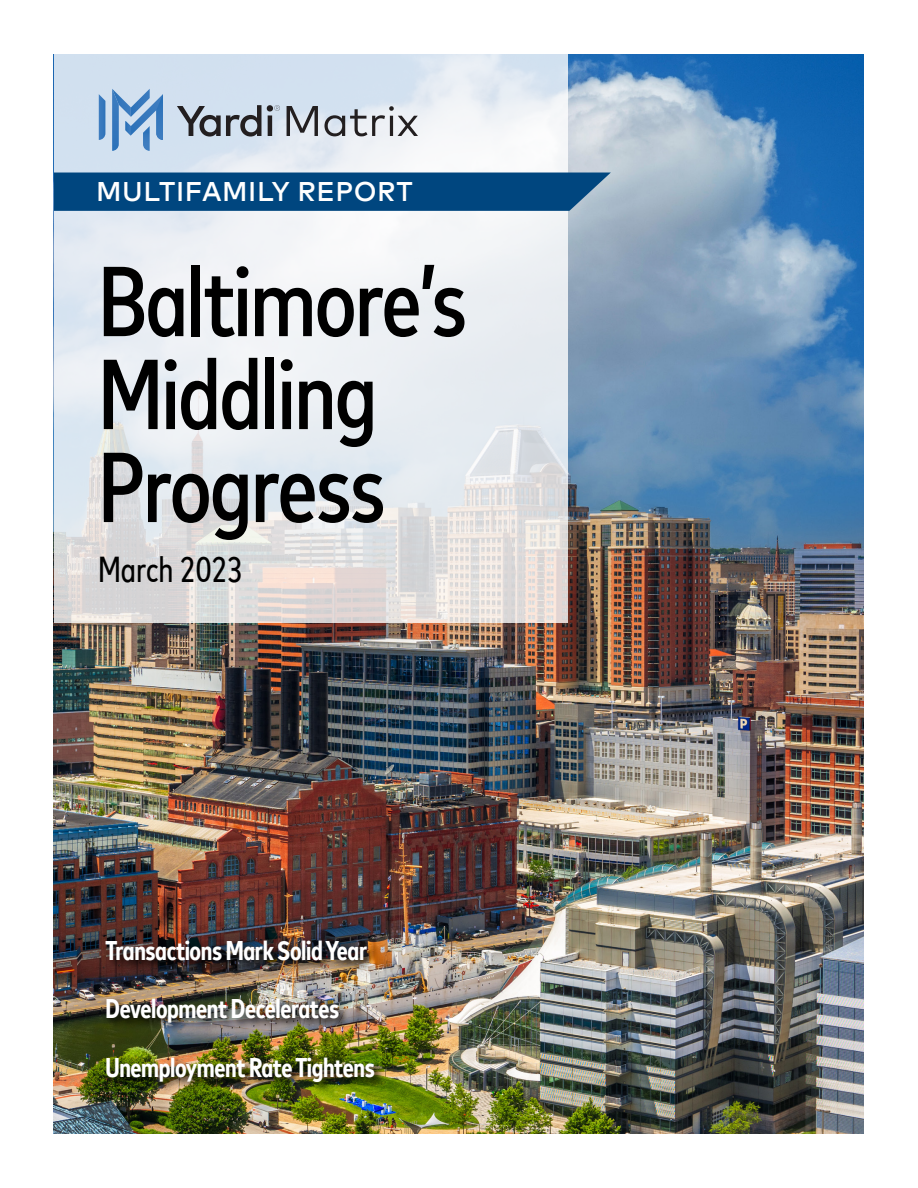
<style>
.page{position:relative;width:918px;height:1188px;background:#fff}
.page>*{position:absolute;margin:0;border:0;box-sizing:border-box;transform-origin:0 0}
.t1{font:500 condensed 99px/93px "Mark Offc Pro";letter-spacing:-.02em;color:#000}
.t2{font:condensed 36px "Mark Offc Pro";color:#000}
.t3{font:700 condensed 27px/58.5px "Mark Offc Pro";letter-spacing:-.015em;color:#fff}
.t4{font:500 27px "Mark Offc Pro";letter-spacing:.02em;color:#fff}
</style>
<div class="page">
<img style="left:54px;top:54px;width:810px;height:1080px">
<svg style="left:54px;top:54px;width:513px;height:569px"></svg>
<div style="left:54px;top:173px;width:557px;height:38px;background:#00467f"></div>
<img style="left:102px;top:938px;width:285px;height:156px">
<svg style="left:177px;top:105px;width:84px;height:32px;background:#959da7"></svg>
<svg style="left:267px;top:105px;width:13px;height:31px"></svg>
<svg style="left:287px;top:106px;width:31px;height:30px"></svg>
<svg style="left:324px;top:106px;width:94px;height:30px;background:#b7bbc1"></svg>
<svg style="left:99px;top:94px;width:6px;height:46px"></svg>
<svg style="left:112px;top:89px;width:51px;height:62px;background:#8db2d9"></svg>
<p class="t4" style="left:96px;top:171px;width:318px">MULTIFAMILY REPORT</p>
<h1 class="t1" style="left:98px;top:247px;width:370px">Baltimore’s<br>Middling<br>Progress</h1>
<h2 class="t2" style="left:98px;top:543px;width:146px">March 2023</h2>
<p class="t3" style="left:105px;top:919px;width:271px">Transactions Mark Solid Year<br>Development Decelerates<br>Unemployment Rate Tightens</p>
</div>
